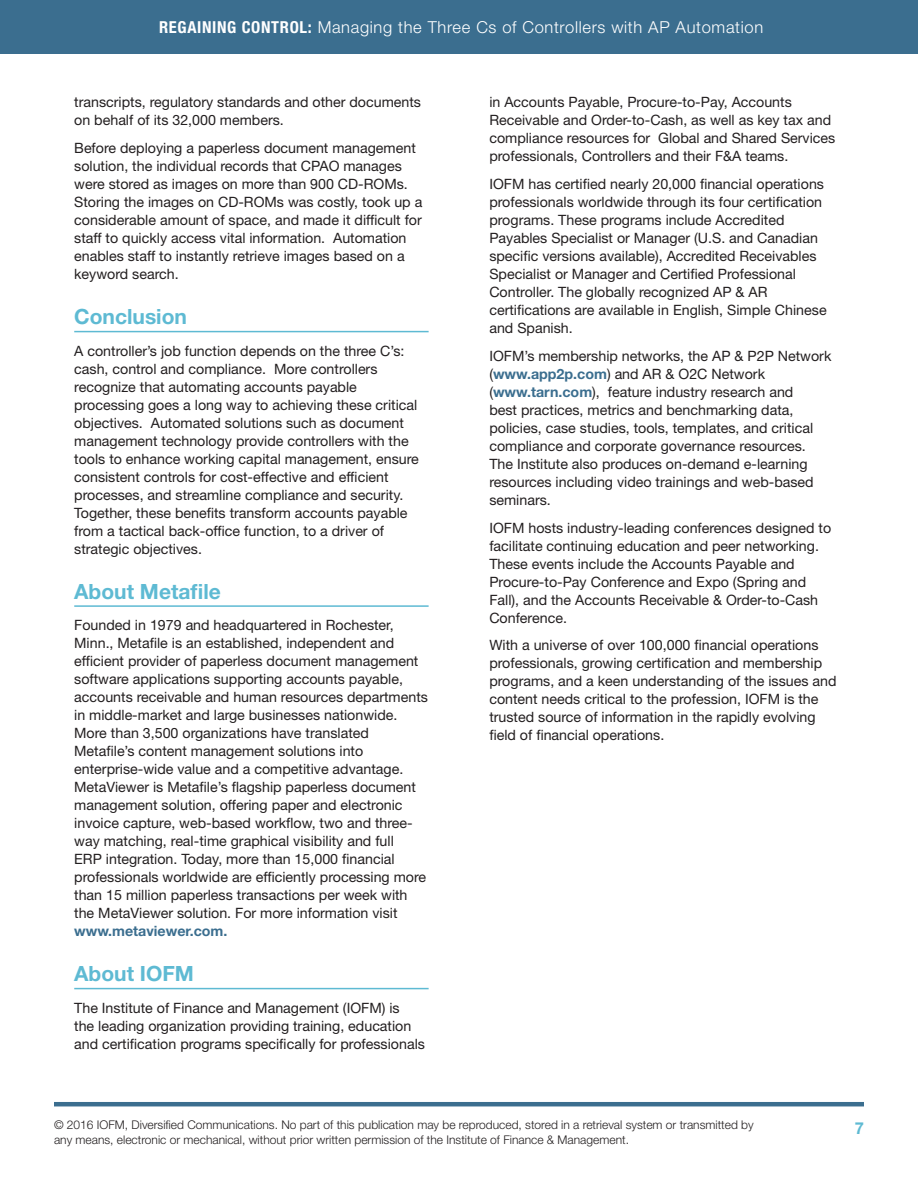
<style>
.page{position:relative;width:918px;height:1188px;background:#fff}
.page>*{position:absolute;margin:0;border:0;box-sizing:border-box;transform-origin:0 0}
.Paragraph_Header{font:700 21px "Helvetica Neue LT Std";color:#5ebad3}
.t1{font:300 16.5px "Helvetica Neue LT Std";letter-spacing:.04em;color:#fff}
.t2{font:700 16.5px "Helvetica Neue LT Std";color:#5ebad3}
.Body{font:14.25px/18px "Helvetica Neue LT Std";color:#231f20}
.t3{font:300 12px/15px "Helvetica Neue LT Std";color:#231f20}
.s1{font-weight:700;font-stretch:condensed}
.s2{font-weight:700;color:#3b6e8f}
</style>
<div class="page">
<div style="left:0;top:0;width:918px;height:54px;background:#3b6e8f"></div>
<hr style="left:54px;top:1102px;width:810px;height:4px;background:#3b6e8f">
<hr style="left:74px;top:331px;width:355px;height:1px;background:#5ebad3">
<hr style="left:74px;top:605px;width:355px;height:2px;background:#5ebad3">
<hr style="left:74px;top:988px;width:355px;height:1px;background:#5ebad3">
<p class="t1" style="left:159px;top:17px;width:606px"><span class="s1">REGAINING CONTROL:</span> Managing the Three Cs of Controllers with AP Automation</p>
<p class="Body" style="left:74px;top:93px;width:348px">transcripts, regulatory standards and other documents on behalf of its 32,000 members.</p>
<p class="Body" style="left:74px;top:139px;width:350px">Before deploying a paperless document management solution, the individual records that CPAO manages were stored as images on more than 900 CD-ROMs.<br>Storing the images on CD-ROMs was costly, took up a considerable amount of space, and made it difficult for staff to quickly access vital information. Automation enables staff to instantly retrieve images based on a keyword search.</p>
<p class="Paragraph_Header" style="left:74px;top:304px;width:114px">Conclusion</p>
<p class="Body" style="left:74px;top:341px;width:346px">A controller’s job function depends on the three C’s: cash, control and compliance. More controllers recognize that automating accounts payable processing goes a long way to achieving these critical objectives. Automated solutions such as document management technology provide controllers with the tools to enhance working capital management, ensure consistent controls for cost-effective and efficient processes, and streamline compliance and security.<br>Together, these benefits transform accounts payable from a tactical back-office function, to a driver of strategic objectives.</p>
<p class="Paragraph_Header" style="left:74px;top:578px;width:148px">About Metafile</p>
<p class="Body" style="left:74px;top:616px;width:355px">Founded in 1979 and headquartered in Rochester, Minn., Metafile is an established, independent and efficient provider of paperless document management software applications supporting accounts payable, accounts receivable and human resources departments in middle-market and large businesses nationwide.<br>More than 3,500 organizations have translated Metafile’s content management solutions into enterprise-wide value and a competitive advantage.<br>MetaViewer is Metafile’s flagship paperless document management solution, offering paper and electronic invoice capture, web-based workflow, two and three&shy;way matching, real-time graphical visibility and full<br>ERP integration. Today, more than 15,000 financial professionals worldwide are efficiently processing more than 15 million paperless transactions per week with the MetaViewer solution. For more information visit <span class="s2">www.metaviewer.com.</span></p>
<p class="Paragraph_Header" style="left:74px;top:961px;width:121px">About IOFM</p>
<p class="Body" style="left:74px;top:998px;width:352px">The Institute of Finance and Management (IOFM) is<br>the leading organization providing training, education and certification programs specifically for professionals</p>
<p class="Body" style="left:489px;top:93px;width:348px">in Accounts Payable, Procure-to-Pay, Accounts Receivable and Order-to-Cash, as well as key tax and compliance resources for Global and Shared Services professionals, Controllers and their F&amp;A teams.</p>
<p class="Body" style="left:489px;top:175px;width:339px">IOFM has certified nearly 20,000 financial operations professionals worldwide through its four certification programs. These programs include Accredited Payables Specialist or Manager (U.S. and Canadian specific versions available), Accredited Receivables Specialist or Manager and Certified Professional Controller. The globally recognized AP &amp; AR certifications are available in English, Simple Chinese and Spanish.</p>
<p class="Body" style="left:489px;top:347px;width:344px">IOFM’s membership networks, the AP &amp; P2P Network (<span class="s2">www.app2p.com</span>) and AR &amp; O2C Network (<span class="s2">www.tarn.com</span>), feature industry research and<br>best practices, metrics and benchmarking data, policies, case studies, tools, templates, and critical compliance and corporate governance resources.<br>The Institute also produces on-demand e-learning resources including video trainings and web-based seminars.</p>
<p class="Body" style="left:489px;top:518px;width:343px">IOFM hosts industry-leading conferences designed to facilitate continuing education and peer networking.<br>These events include the Accounts Payable and Procure-to-Pay Conference and Expo (Spring and Fall), and the Accounts Receivable &amp; Order-to-Cash Conference.</p>
<p class="Body" style="left:489px;top:636px;width:349px">With a universe of over 100,000 financial operations professionals, growing certification and membership programs, and a keen understanding of the issues and content needs critical to the profession, IOFM is the trusted source of information in the rapidly evolving field of financial operations.</p>
<p class="t3" style="left:54px;top:1117px;width:701px">© 2016 IOFM, Diversified Communications. No part of this publication may be reproduced, stored in a retrieval system or transmitted by any means, electronic or mechanical, without prior written permission of the Institute of Finance &amp; Management.</p>
<p class="t2" style="left:855px;top:1118px;width:11px">7</p>
</div>
